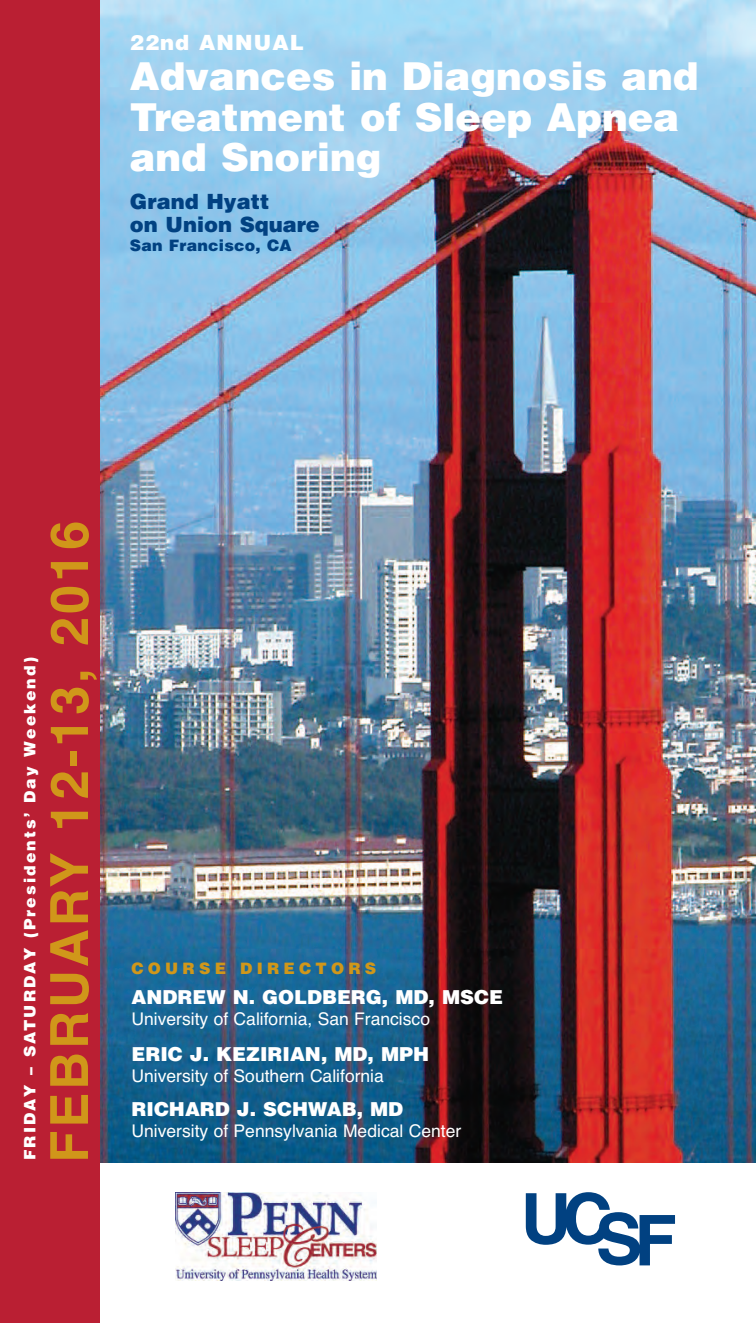
<style>
.page{position:relative;width:756px;height:1323px;background:#fff}
.page>*{position:absolute;margin:0;border:0;box-sizing:border-box;transform-origin:0 0}
.t1{font:700 52.5px "Helvetica";letter-spacing:.055em;color:#d0971a}
.t2{font:900 38.5px/40.2px "Helvetica";color:#fff}
.t3{font:900 21px/22.8px "Helvetica";color:#014181}
.t4{font:900 21px "Helvetica";letter-spacing:.055em;color:#fff}
.t5{font:900 19.25px "Helvetica";color:#fff}
.t6{font:17.5px "Helvetica";color:#fff}
.t7{font:900 15.75px "Helvetica";letter-spacing:.135em;color:#fff}
.t8{font:900 15.75px "Helvetica";letter-spacing:.015em;color:#014181}
.t9{font:900 15.75px "Helvetica";letter-spacing:.265em;color:#d0971a}
</style>
<div class="page">
<hr style="left:0;top:512px;width:4px;height:177px;background:#ba1f33">
<img style="left:100px;top:0;width:656px;height:1162px">
<svg style="left:526px;top:1192px;width:149px;height:73px"></svg>
<div style="left:1px;top:0;width:99px;height:1323px;background:#ba1f33"></div>
<img style="left:175px;top:1192px;width:202px;height:89px">
<p class="t4" style="left:130px;top:31px;width:176px">22nd ANNUAL</p>
<h2 class="t2" style="left:130px;top:57px;width:570px">Advances in Diagnosis and<br>Treatment of Sleep Apnea and Snoring</h2>
<p class="t3" style="left:130px;top:191px;width:192px">Grand Hyatt<br>on Union Square</p>
<p class="t8" style="left:130px;top:237px;width:163px">San Francisco, CA</p>
<p class="t7" style="left:21px;top:1160px;width:504px;rotate:-90deg">FRIDAY – SATURDAY (Presidents’ Day Weekend)</p>
<h1 class="t1" style="left:39px;top:1163px;width:644px;rotate:-90deg">FEBRUARY 12-13, 2016</h1>
<p class="t9" style="left:132px;top:959px;width:246px">COURSE DIRECTORS</p>
<p class="t5" style="left:132px;top:986px;width:373px">ANDREW N. GOLDBERG, MD, MSCE</p>
<p class="t6" style="left:132px;top:1008px;width:300px">University of California, San Francisco</p>
<p class="t5" style="left:132px;top:1043px;width:299px">ERIC J. KEZIRIAN, MD, MPH</p>
<p class="t6" style="left:132px;top:1066px;width:254px">University of Southern California</p>
<p class="t5" style="left:132px;top:1098px;width:273px">RICHARD J. SCHWAB, MD</p>
<p class="t6" style="left:132px;top:1120px;width:331px">University of Pennsylvania Medical Center</p>
</div>
